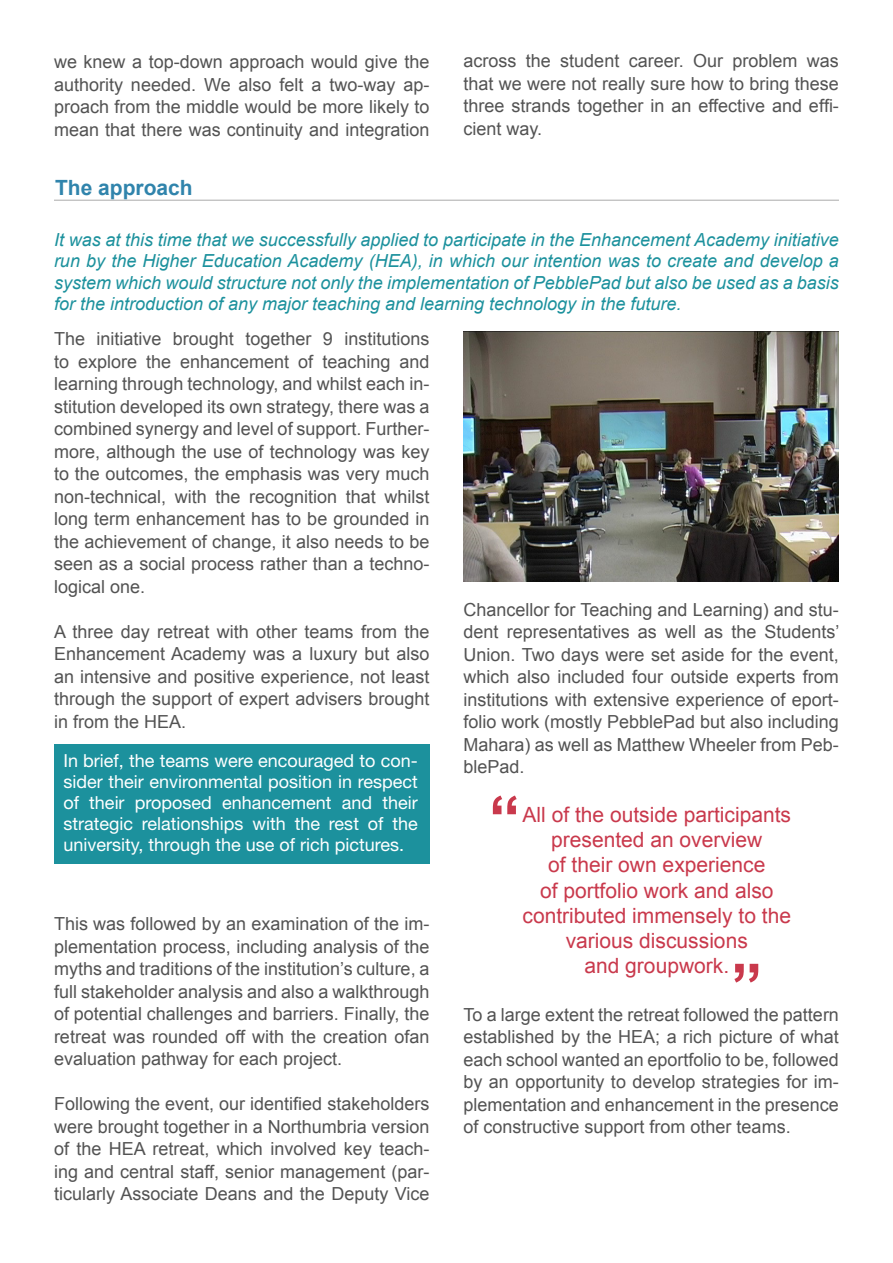
<style>
.page{position:relative;width:893px;height:1263px;background:#fff}
.page>*{position:absolute;margin:0;border:0;box-sizing:border-box;transform-origin:0 0}
.t1{font:700 63px "Arial";color:#c9394c}
.t2{font:21px "Arial";color:#c9394c}
.t3{font:700 21px "Arial";color:#3084ac}
.t4{font:18px/22.5px "Arial";color:#535353;text-align:justify}
.t5{font:italic 18px/21.6px "Arial";color:#1c919d;text-align:justify}
.t6{font:18px/21px "Helvetica Neue LT Pro";color:#fff;text-align:justify}
</style>
<div class="page">
<div style="left:54px;top:744px;width:375px;height:120px;background:#1c919d"></div>
<hr style="left:54px;top:200px;width:785px;height:1px;background:#535353">
<img style="left:463px;top:331px;width:376px;height:250px">
<p class="t4" style="left:54px;top:51px;width:377px">we knew a top-down approach would give the authority needed. We also felt a two-way ap&shy;proach from the middle would be more likely to mean that there was continuity and integration</p>
<p class="t4" style="left:463px;top:50px;width:377px">across the student career. Our problem was that we were not really sure how to bring these three strands together in an effective and effi&shy;cient way.</p>
<p class="t3" style="left:55px;top:173px;width:139px">The approach</p>
<p class="t5" style="left:54px;top:229px;width:786px">It was at this time that we successfully applied to participate in the Enhancement Academy initiative run by the Higher Education Academy (HEA), in which our intention was to create and develop a system which would structure not only the implementation of PebblePad but also be used as a basis for the introduction of any major teaching and learning technology in the future.</p>
<p class="t4" style="left:54px;top:328px;width:377px">The initiative brought together 9 institutions to explore the enhancement of teaching and learning through technology, and whilst each in&shy;stitution developed its own strategy, there was a combined synergy and level of support. Further&shy;more, although the use of technology was key to the outcomes, the emphasis was very much non-technical, with the recognition that whilst long term enhancement has to be grounded in the achievement of change, it also needs to be seen as a social process rather than a techno&shy;logical one.</p>
<p class="t4" style="left:54px;top:620px;width:377px">A three day retreat with other teams from the Enhancement Academy was a luxury but also an intensive and positive experience, not least through the support of expert advisers brought in from the HEA.</p>
<p class="t6" style="left:63px;top:750px;width:356px">In brief, the teams were encouraged to con&shy;sider their environmental position in respect of their proposed enhancement and their strategic relationships with the rest of the university, through the use of rich pictures.</p>
<p class="t4" style="left:54px;top:913px;width:377px">This was followed by an examination of the im&shy;plementation process, including analysis of the myths and traditions of the institution’s culture, a full stakeholder analysis and also a walkthrough of potential challenges and barriers. Finally, the retreat was rounded off with the creation ofan evaluation pathway for each project.</p>
<p class="t4" style="left:54px;top:1093px;width:377px">Following the event, our identified stakeholders were brought together in a Northumbria version of the HEA retreat, which involved key teach&shy;ing and central staff, senior management (par&shy;ticularly Associate Deans and the Deputy Vice</p>
<p class="t4" style="left:463px;top:598px;width:378px">Chancellor for Teaching and Learning) and stu&shy;dent representatives as well as the Students’ Union. Two days were set aside for the event, which also included four outside experts from institutions with extensive experience of eport&shy;folio work (mostly PebblePad but also including Mahara) as well as Matthew Wheeler from Peb&shy;blePad.</p>
<p class="t1" style="left:489px;top:777px;width:33px">“</p>
<p class="t2" style="left:523px;top:801px;width:270px">All of the outside participants</p>
<p class="t2" style="left:551px;top:826px;width:213px">presented an overview</p>
<p class="t2" style="left:548px;top:851px;width:219px">of their own experience</p>
<p class="t2" style="left:540px;top:876px;width:235px">of portfolio work and also</p>
<p class="t2" style="left:523px;top:902px;width:270px">contributed immensely to the</p>
<p class="t2" style="left:566px;top:927px;width:184px">various discussions</p>
<p class="t2" style="left:584px;top:952px;width:146px">and groupwork.</p>
<p class="t1" style="left:731px;top:945px;width:33px">”</p>
<p class="t4" style="left:463px;top:1003px;width:377px">To a large extent the retreat followed the pattern established by the HEA; a rich picture of what each school wanted an eportfolio to be, followed by an opportunity to develop strategies for im&shy;plementation and enhancement in the presence of constructive support from other teams.</p>
</div>
